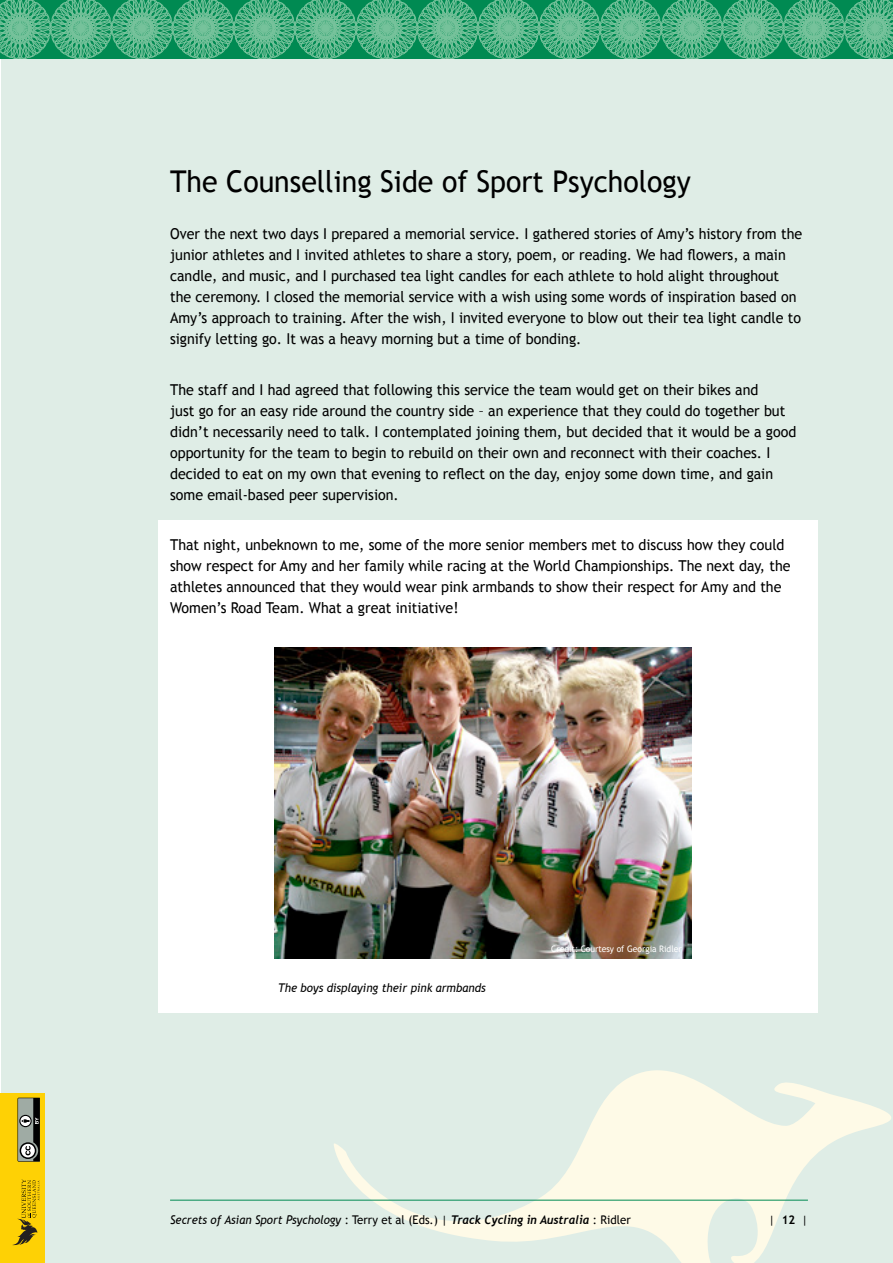
<style>
.page{position:relative;width:893px;height:1263px;background:#fff}
.page>*{position:absolute;margin:0;border:0;box-sizing:border-box;transform-origin:0 0}
.t1{font:30px "Trebuchet MS";color:#000;scale:.95 1}
.t2{font:15px/21px "Trebuchet MS";color:#000;scale:.95 1}
.t3{font:italic 12px "Trebuchet MS";color:#000;scale:.95 1}
.t4{font:12px "Trebuchet MS";color:#000;scale:.95 1}
.t5{font:9px "Trebuchet MS";color:#fff;scale:.95 1}
.s1{font-style:normal}
.s2{font-family:"Trebuchet";font-weight:700}
.s3{font-weight:700}
</style>
<div class="page">
<div style="left:1px;top:51px;width:891px;height:1212px;background:#dfede6"></div>
<svg style="left:333px;top:1055px;width:560px;height:208px"></svg>
<hr style="left:170px;top:1200px;width:638px;height:1px;background:#008a52">
<div style="left:0;top:1094px;width:44px;height:169px;background:#fed105"></div>
<svg style="left:12px;top:1179px;width:28px;height:66px"></svg>
<svg style="left:18px;top:1098px;width:22px;height:63px"></svg>
<svg style="left:0;top:0;width:893px;height:59px;background:#43a97b"></svg>
<div style="left:158px;top:520px;width:660px;height:493px;background:#fff"></div>
<img style="left:274px;top:647px;width:417px;height:311px">
<h1 class="t1" style="left:170px;top:164px;width:550px">The Counselling Side of Sport Psychology</h1>
<p class="t2" style="left:170px;top:223px;width:667px">Over the next two days I prepared a memorial service. I gathered stories of Amy’s history from the junior athletes and I invited athletes to share a story, poem, or reading. We had flowers, a main candle, and music, and I purchased tea light candles for each athlete to hold alight throughout the ceremony. I closed the memorial service with a wish using some words of inspiration based on Amy’s approach to training. After the wish, I invited everyone to blow out their tea light candle to signify letting go. It was a heavy morning but a time of bonding.</p>
<p class="t2" style="left:170px;top:379px;width:661px">The staff and I had agreed that following this service the team would get on their bikes and<br>just go for an easy ride around the country side – an experience that they could do together but didn’t necessarily need to talk. I contemplated joining them, but decided that it would be a good opportunity for the team to begin to rebuild on their own and reconnect with their coaches. I decided to eat on my own that evening to reflect on the day, enjoy some down time, and gain some email-based peer supervision.</p>
<p class="t2" style="left:170px;top:535px;width:655px">That night, unbeknown to me, some of the more senior members met to discuss how they could show respect for Amy and her family while racing at the World Championships. The next day, the athletes announced that they would wear pink armbands to show their respect for Amy and the Women’s Road Team. What a great initiative!</p>
<p class="t3" style="left:278px;top:980px;width:220px">The boys displaying their pink armbands</p>
<p class="t5" style="left:551px;top:944px;width:139px">Credit: Courtesy of Georgia Ridler</p>
<p class="t3" style="left:170px;top:1212px;width:486px">Secrets of Asian Sport Psychology <span class="s1">: Terry et al (Eds.)</span> | <span class="s2">Track Cycling in Australia</span> <span class="s1">: Ridler</span></p>
<p class="t4" style="left:769px;top:1213px;width:43px">| <span class="s3">12</span> |</p>
</div>
